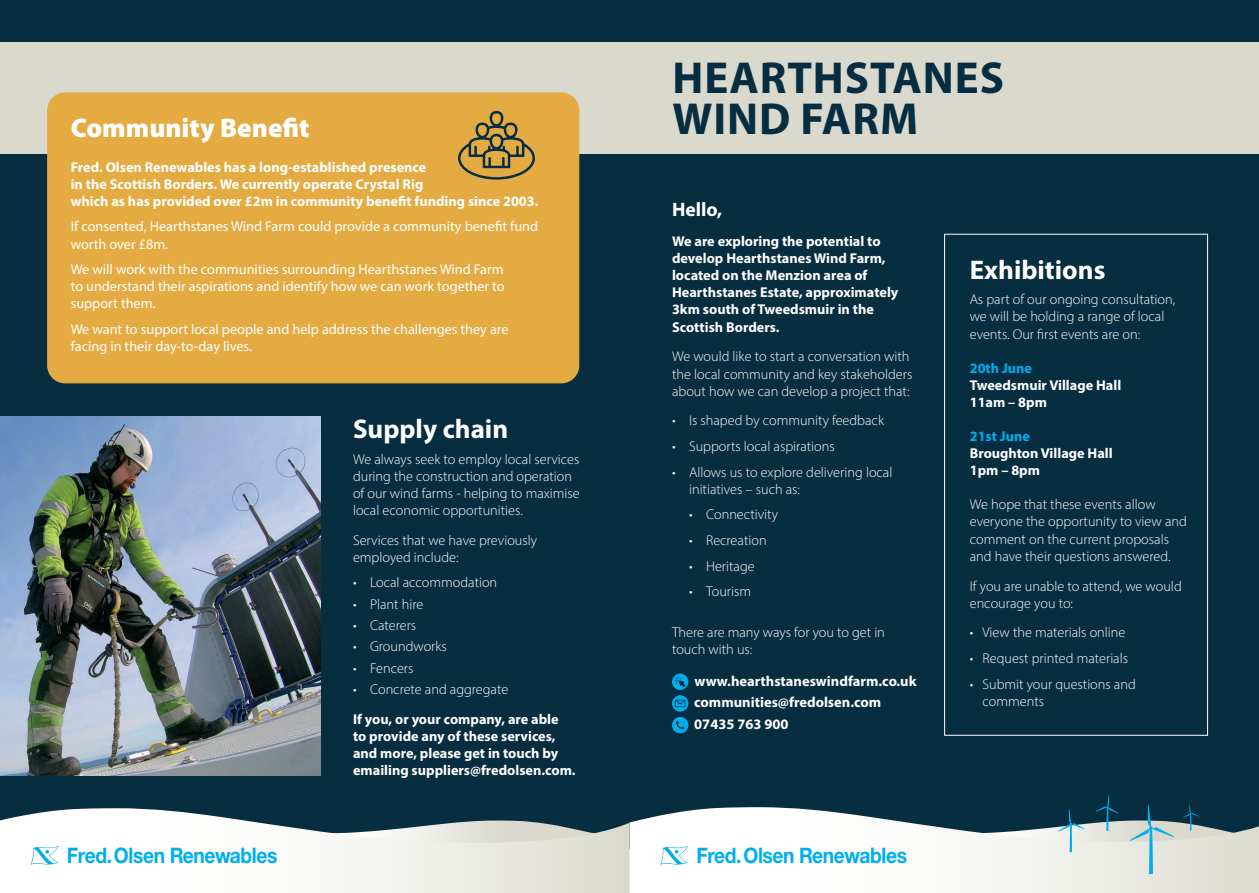
<style>
.page{position:relative;width:1259px;height:893px;background:#fff}
.page>*{position:absolute;margin:0;border:0;box-sizing:border-box;transform-origin:0 0}
.t1{font:700 45px/40.5px "Myriad Pro";letter-spacing:.02em;color:#072d41}
.t2{font:700 27px "Myriad Pro";color:#fff}
.t3{font:900 27px "Myriad Pro";color:#fff}
.t4{font:700 21.3px "Helvetica Neue LT Std";letter-spacing:-.02em;color:#00aeef;scale:.9 1}
.t5{font:700 19.5px "Myriad Pro";color:#fff}
.t6{font:700 14.4px/21.6px "Myriad Pro";color:#fff}
.t7{font:300 14.25px/17.1px "Myriad Pro";color:#fff}
.t8{font:700 14.25px/17.1px "Myriad Pro";color:#fff}
.t9{font:14.25px/17.1px "Myriad Pro";color:#fff}
.t10{font:700 14.25px "Myriad Pro";color:#00aeef}
</style>
<div class="page">
<div style="left:629px;top:0;width:630px;height:848px;background:#072d41"></div>
<div style="left:0;top:0;width:629px;height:808px;background:#072d41"></div>
<img style="left:0;top:417px;width:320px;height:358px">
<svg style="left:629px;top:807px;width:630px;height:86px"></svg>
<svg style="left:660px;top:846px;width:28px;height:19px"></svg>
<div style="left:0;top:42px;width:1259px;height:112px;background:#dad9ce"></div>
<div style="left:230px;top:795px;width:379px;height:13px;background:#072d41"></div>
<svg style="left:0;top:808px;width:629px;height:85px"></svg>
<svg style="left:31px;top:846px;width:27px;height:19px"></svg>
<div style="left:944px;top:234px;width:264px;height:502px;background:#072d41;border:1px solid #fff"></div>
<hr style="left:0;top:33px;width:1259px;height:3px;background:#072d41">
<div style="left:47px;top:92px;width:532px;height:291px;background:#e4ab43;border-radius:18px"></div>
<svg style="left:872px;top:795px;width:379px;height:79px"></svg>
<svg style="left:672px;top:674px;width:16px;height:60px"></svg>
<svg style="left:458px;top:111px;width:77px;height:69px"></svg>
<h2 class="t3" style="left:71px;top:110px;width:240px">Community Benefit</h2>
<p class="t8" style="left:71px;top:158px;width:469px">Fred. Olsen Renewables has a long-established presence<br>in the Scottish Borders. We currently operate Crystal Rig<br>which as has provided over £2m in community benefit funding since 2003.</p>
<p class="t9" style="left:71px;top:218px;width:469px">If consented, Hearthstanes Wind Farm could provide a community benefit fund worth over £8m.</p>
<p class="t9" style="left:71px;top:261px;width:435px;text-align:justify">We will work with the communities surrounding Hearthstanes Wind Farm to understand their aspirations and identify how we can work together to support them.</p>
<p class="t9" style="left:71px;top:320px;width:439px">We want to support local people and help address the challenges they are facing in their day-to-day lives.</p>
<h3 class="t4" style="left:67px;top:842px;width:235px">Fred. Olsen Renewables</h3>
<h2 class="t2" style="left:353px;top:411px;width:157px">Supply chain</h2>
<p class="t7" style="left:353px;top:450px;width:228px">We always seek to employ local services during the construction and operation of our wind farms - helping to maximise local economic opportunities.</p>
<p class="t7" style="left:353px;top:531px;width:186px">Services that we have previously employed include:</p>
<p class="t7" style="left:353px;top:574px;width:146px">• Local accommodation</p>
<p class="t7" style="left:353px;top:595px;width:72px">• Plant hire</p>
<p class="t7" style="left:353px;top:617px;width:65px">• Caterers</p>
<p class="t7" style="left:353px;top:638px;width:95px">• Groundworks</p>
<p class="t7" style="left:353px;top:659px;width:62px">• Fencers</p>
<p class="t7" style="left:353px;top:681px;width:157px">• Concrete and aggregate</p>
<p class="t8" style="left:353px;top:710px;width:224px">If you, or your company, are able to provide any of these services, and more, please get in touch by emailing suppliers@fredolsen.com.</p>
<h1 class="t1" style="left:672px;top:56px;width:333px">HEARTHSTANES<br>WIND FARM</h1>
<h3 class="t5" style="left:672px;top:197px;width:52px">Hello,</h3>
<p class="t8" style="left:672px;top:232px;width:228px">We are exploring the potential to develop Hearthstanes Wind Farm, located on the Menzion area of<br>Hearthstanes Estate, approximately<br>3km south of Tweedsmuir in the<br>Scottish Borders.</p>
<p class="t7" style="left:672px;top:348px;width:242px">We would like to start a conversation with the local community and key stakeholders about how we can develop a project that:</p>
<p class="t7" style="left:672px;top:412px;width:213px">• Is shaped by community feedback</p>
<p class="t7" style="left:672px;top:438px;width:164px">• Supports local aspirations</p>
<p class="t7" style="left:689px;top:463px;width:205px;text-indent:-17px">• Allows us to explore delivering local initiatives – such as:</p>
<p class="t7" style="left:689px;top:506px;width:90px">• Connectivity</p>
<p class="t7" style="left:689px;top:532px;width:79px">• Recreation</p>
<p class="t7" style="left:689px;top:557px;width:67px">• Heritage</p>
<p class="t7" style="left:689px;top:583px;width:64px">• Tourism</p>
<p class="t7" style="left:672px;top:623px;width:214px">There are many ways for you to get in touch with us:</p>
<p class="t6" style="left:694px;top:669px;width:224px">www.hearthstaneswindfarm.co.uk communities@fredolsen.com<br>07435 763 900</p>
<h3 class="t4" style="left:696px;top:842px;width:235px">Fred. Olsen Renewables</h3>
<h2 class="t2" style="left:969px;top:252px;width:137px">Exhibitions</h2>
<p class="t7" style="left:969px;top:291px;width:207px">As part of our ongoing consultation, we will be holding a range of local events. Our first events are on:</p>
<p class="t10" style="left:969px;top:359px;width:64px">20th June</p>
<p class="t8" style="left:969px;top:376px;width:153px">Tweedsmuir Village Hall<br>11am – 8pm</p>
<p class="t10" style="left:969px;top:427px;width:62px">21st June</p>
<p class="t8" style="left:969px;top:444px;width:144px">Broughton Village Hall<br>1pm – 8pm</p>
<p class="t7" style="left:969px;top:496px;width:219px">We hope that these events allow everyone the opportunity to view and comment on the current proposals and have their questions answered.</p>
<p class="t7" style="left:969px;top:577px;width:213px">If you are unable to attend, we would encourage you to:</p>
<p class="t7" style="left:969px;top:624px;width:157px">• View the materials online</p>
<p class="t7" style="left:969px;top:650px;width:160px">• Request printed materials</p>
<p class="t7" style="left:982px;top:675px;width:155px;text-indent:-13px">• Submit your questions and comments</p>
</div>
